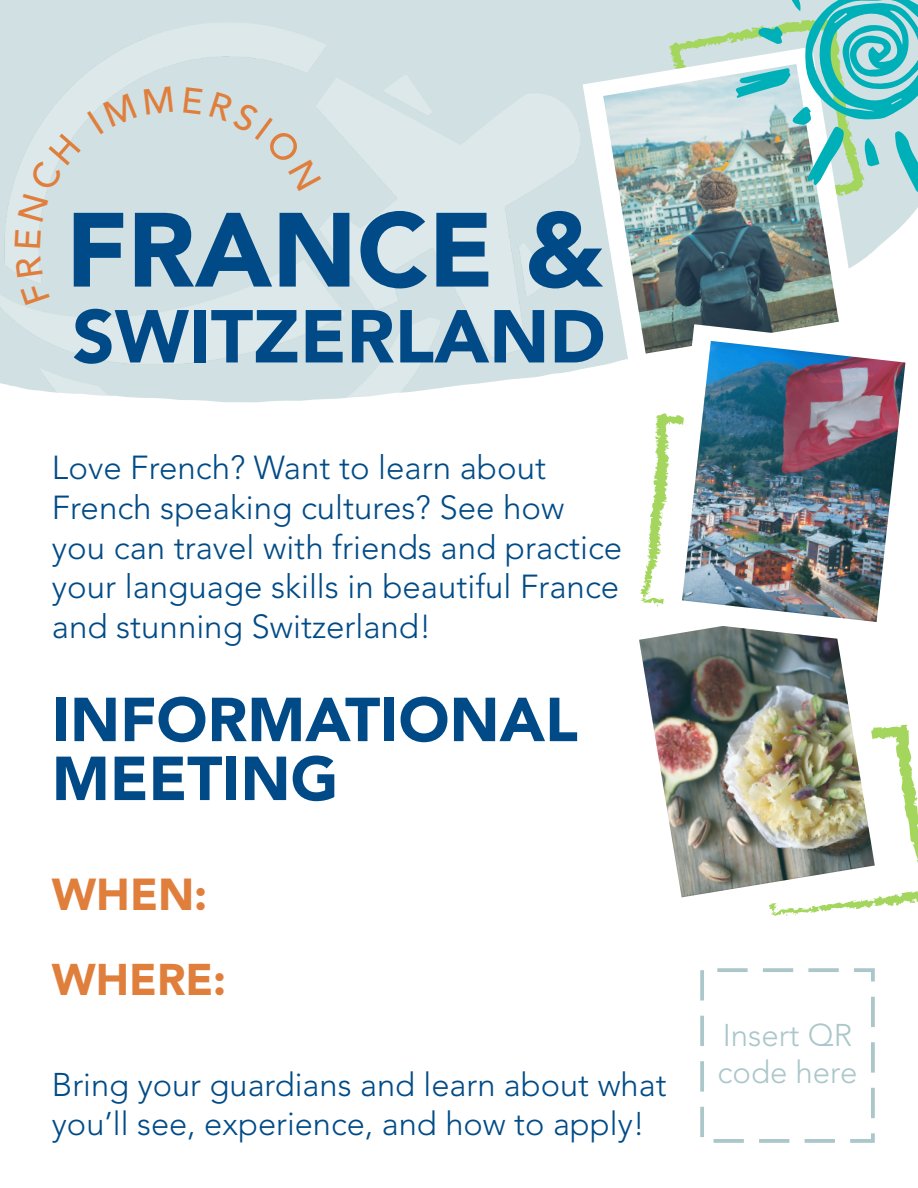
<style>
.page{position:relative;width:918px;height:1188px;background:#fff}
.page>*{position:absolute;margin:0;border:0;box-sizing:border-box;transform-origin:0 0}
.t1{font:900 104.1px "Avenir LT Std";color:#004b87}
.t2{font:900 74.1px "Avenir LT Std";color:#004b87}
.t3{font:900 61.35px/58.9px "Avenir LT Std";color:#004b87}
.t4{font:900 44.4px "Avenir LT Std";color:#e07e3c}
.t5{font:900 43.95px "Avenir LT Std";color:#e07e3c}
.t6{font:300 33px/39.6px "Avenir LT Std";color:#004b87}
.t7{font:300 32.55px/39.2px "Avenir LT Std";color:#004b87}
.t8{font:300 31.2px/37.5px "Avenir LT Std";color:#abc7ca}
</style>
<div class="page">
<svg style="left:0;top:0;width:917px;height:402px;fill:#d1e0e2"></svg>
<img style="left:0;top:16px;width:586px;height:382px">
<svg style="left:896px;top:724px;width:22px;height:182px"></svg>
<svg style="left:641px;top:415px;width:20px;height:175px"></svg>
<svg style="left:646px;top:587px;width:5px;height:3px"></svg>
<svg style="left:583px;top:47px;width:277px;height:330px;fill:#d1e0e2"></svg>
<img style="left:603px;top:64px;width:236px;height:290px">
<svg style="left:640px;top:590px;width:256px;height:326px"></svg>
<img style="left:639px;top:608px;width:236px;height:289px">
<svg style="left:661px;top:324px;width:256px;height:321px"></svg>
<img style="left:682px;top:341px;width:223px;height:281px">
<svg style="left:669px;top:0;width:249px;height:209px;background:#9ecdc9"></svg>
<div style="left:700px;top:968px;width:175px;height:175px;border:4px dashed #abc7ca"></div>
<svg style="left:15px;top:256px;width:35px;height:50px;background:#d4e2e4"></svg>
<svg style="left:15px;top:229px;width:26px;height:19px"></svg>
<svg style="left:18px;top:134px;width:63px;height:88px;background:#d6e3e5"></svg>
<svg style="left:87px;top:93px;width:50px;height:42px;background:#d2e1e3"></svg>
<svg style="left:144px;top:86px;width:29px;height:29px"></svg>
<svg style="left:184px;top:87px;width:19px;height:27px"></svg>
<div style="left:209px;top:92px;width:112px;height:99px;background:#d1e0e2"></div>
<h1 class="t1" style="left:66px;top:187px;width:540px">FRANCE &amp;</h1>
<h2 class="t2" style="left:72px;top:292px;width:535px">SWITZERLAND</h2>
<p class="t6" style="left:52px;top:448px;width:572px">Love French? Want to learn about French speaking cultures? See how you can travel with friends and practice your language skills in beautiful France and stunning Switzerland!</p>
<h3 class="t3" style="left:52px;top:690px;width:528px">INFORMATIONAL<br>MEETING</h3>
<h3 class="t4" style="left:52px;top:868px;width:157px">WHEN:</h3>
<h3 class="t5" style="left:52px;top:953px;width:176px">WHERE:</h3>
<p class="t7" style="left:52px;top:1065px;width:616px">Bring your guardians and learn about what you’ll see, experience, and how to apply!</p>
<p class="t8" style="left:718px;top:1017px;width:141px">Insert QR code here</p>
</div>
